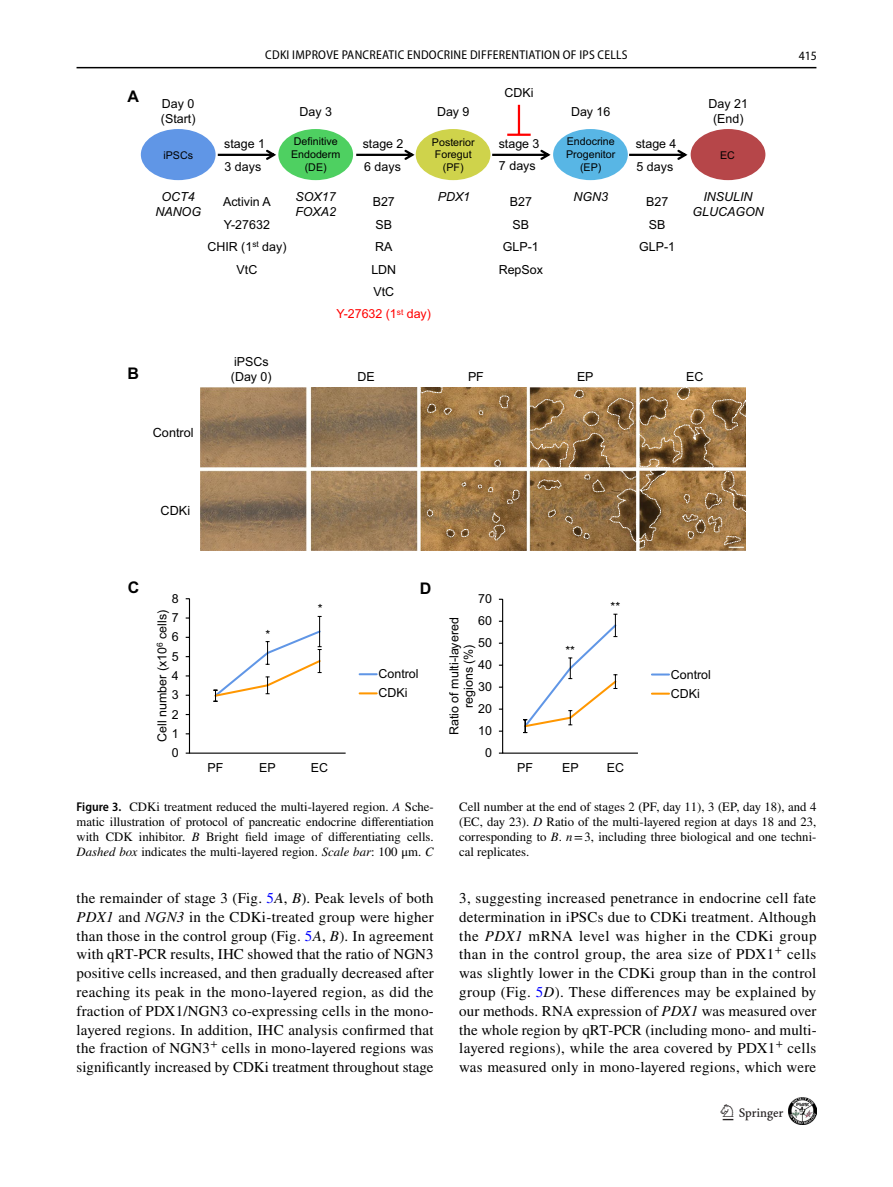
<style>
.page{position:relative;width:893px;height:1187px;background:#fff}
.page>*{position:absolute;margin:0;border:0;box-sizing:border-box;transform-origin:0 0}
.t1{font:22.5px "Springnew";color:#231f20}
.t2{font:16.05px "Arial Bold MT3";color:#000}
.t3{font:15px/18.8px "STIX";letter-spacing:.005em;color:#000;text-align:justify}
.t4{font:12.75px/15px "STIX";color:#000;text-align:justify}
.t5{font:12.75px "Myriad Pro Semi Cn 3";letter-spacing:.02em;color:#000}
.t6{font:semi-condensed 12.75px "Myriad Pro";color:#000}
.t7{font:12.6px "Arial MT3";color:#000}
.t8{font:12.45px/22.5px "Arial MT3";color:#000;text-align:center}
.t9{font:12.45px/15px "Arial Italic MT3";color:#000;text-align:center}
.t10{font:12.45px "Arial MT3";color:#f00}
.t11{font:10.65px/12.8px "Arial MT3";color:#000;text-align:center}
.s1{font-family:"Myriad Pro";font-weight:600;font-stretch:semi-condensed}
.s2{font-style:italic}
.s3{color:#00f}
</style>
<div class="page">
<hr style="left:77px;top:67px;width:739px;height:1px;background:#000">
<img style="left:201px;top:387px;width:545px;height:163px">
<svg style="left:360px;top:673px;width:17px;height:2px"></svg>
<svg style="left:360px;top:692px;width:17px;height:2px"></svg>
<svg style="left:652px;top:673px;width:17px;height:2px"></svg>
<svg style="left:652px;top:692px;width:17px;height:2px"></svg>
<svg style="left:419px;top:387px;width:327px;height:162px"></svg>
<div style="left:691px;top:129px;width:74px;height:51px;background:#b64649;border-radius:50%"></div>
<div style="left:278px;top:129px;width:75px;height:51px;background:#4ed061;border-radius:50%"></div>
<div style="left:141px;top:129px;width:75px;height:51px;background:#6096e6;border-radius:50%"></div>
<div style="left:416px;top:129px;width:74px;height:51px;background:#cfd34b;border-radius:50%"></div>
<div style="left:553px;top:129px;width:75px;height:51px;background:#58b6e5;border-radius:50%"></div>
<hr style="left:518px;top:105px;width:2px;height:30px;background:#f00">
<hr style="left:507px;top:134px;width:24px;height:2px;background:#f00">
<hr style="left:189px;top:598px;width:1px;height:155px;background:#000">
<hr style="left:189px;top:752px;width:157px;height:1px;background:#000">
<svg style="left:213px;top:616px;width:109px;height:85px"></svg>
<hr style="left:502px;top:599px;width:1px;height:154px;background:#000">
<hr style="left:503px;top:752px;width:135px;height:1px;background:#000">
<svg style="left:523px;top:613px;width:95px;height:120px"></svg>
<svg style="left:218px;top:150px;width:58px;height:10px"></svg>
<svg style="left:356px;top:150px;width:59px;height:10px"></svg>
<svg style="left:492px;top:150px;width:58px;height:10px"></svg>
<svg style="left:629px;top:150px;width:58px;height:10px"></svg>
<img style="left:789px;top:1097px;width:27px;height:27px">
<p class="t2" style="left:128px;top:85px;width:13px">A</p>
<p class="t2" style="left:128px;top:362px;width:13px">B</p>
<p class="t5" style="left:265px;top:48px;width:364px">CDKI IMPROVE PANCREATIC ENDOCRINE DIFFERENTIATION OF IPS CELLS</p>
<p class="t6" style="left:799px;top:49px;width:20px">415</p>
<p class="t8" style="left:504px;top:82px;width:31px">CDKi</p>
<p class="t8" style="left:161px;top:96px;width:36px;line-height:15px;text-align:left">Day 0 (Start)</p>
<p class="t8" style="left:299px;top:100px;width:34px">Day 3</p>
<p class="t8" style="left:571px;top:100px;width:41px">Day 16</p>
<p class="t8" style="left:709px;top:96px;width:41px;line-height:15px">Day 21 (End)</p>
<p class="t8" style="left:437px;top:100px;width:34px">Day 9</p>
<p class="t11" style="left:163px;top:148px;width:31px">iPSCs</p>
<p class="t11" style="left:291px;top:135px;width:51px">Definitive<br>Endoderm (DE)</p>
<p class="t11" style="left:432px;top:135px;width:44px">Posterior<br>Foregut (PF)</p>
<p class="t11" style="left:566px;top:135px;width:51px">Endocrine<br>Progenitor (EP)</p>
<p class="t8" style="left:224px;top:133px;width:42px">stage 1</p>
<p class="t8" style="left:499px;top:133px;width:42px">stage 3</p>
<p class="t8" style="left:363px;top:133px;width:42px">stage 2</p>
<p class="t8" style="left:636px;top:133px;width:42px">stage 4</p>
<p class="t8" style="left:224px;top:155px;width:38px">3 days</p>
<p class="t8" style="left:364px;top:155px;width:38px">6 days</p>
<p class="t8" style="left:499px;top:154px;width:38px">7 days</p>
<p class="t8" style="left:637px;top:155px;width:38px">5 days</p>
<p class="t9" style="left:155px;top:190px;width:47px">OCT4<br>NANOG</p>
<p class="t9" style="left:295px;top:190px;width:42px;text-align:left">SOX17<br>FOXA2</p>
<p class="t9" style="left:438px;top:190px;width:34px">PDX1</p>
<p class="t9" style="left:573px;top:190px;width:36px">NGN3</p>
<p class="t8" style="left:207px;top:190px;width:81px">Activin A<br>Y-27632<br>CHIR (1<sup>st</sup> day)<br>VtC</p>
<p class="t8" style="left:371px;top:190px;width:26px">B27<br>SB<br>RA<br>LDN<br>VtC</p>
<p class="t8" style="left:499px;top:190px;width:46px">B27<br>SB<br>GLP-1<br>RepSox</p>
<p class="t8" style="left:639px;top:190px;width:38px">B27<br>SB<br>GLP-1</p>
<p class="t10" style="left:337px;top:305px;width:96px">Y-27632 (1<sup>st</sup> day)</p>
<p class="t11" style="left:720px;top:148px;width:16px">EC</p>
<p class="t9" style="left:692px;top:190px;width:73px">INSULIN<br>GLUCAGON</p>
<p class="t8" style="left:231px;top:354px;width:42px;line-height:15px;text-align:left">iPSCs (Day 0)</p>
<p class="t8" style="left:358px;top:365px;width:19px">DE</p>
<p class="t8" style="left:577px;top:365px;width:18px">EP</p>
<p class="t8" style="left:686px;top:365px;width:19px">EC</p>
<p class="t8" style="left:468px;top:365px;width:17px">PF</p>
<p class="t7" style="left:153px;top:423px;width:42px">Control</p>
<p class="t7" style="left:161px;top:501px;width:31px">CDKi</p>
<p class="t2" style="left:128px;top:576px;width:13px">C</p>
<p class="t2" style="left:420px;top:577px;width:13px">D</p>
<p class="t8" style="left:172px;top:587px;width:8px">8</p>
<p class="t8" style="left:318px;top:597px;width:6px">*</p>
<p class="t8" style="left:478px;top:587px;width:15px">70</p>
<p class="t8" style="left:610px;top:595px;width:11px">**</p>
<p class="t8" style="left:151px;top:742px;width:134px;rotate:-90deg">C e l l n mu reb 01x ( <sup>6</sup> cells)</p>
<p class="t8" style="left:172px;top:606px;width:8px">7</p>
<p class="t8" style="left:172px;top:625px;width:8px">6</p>
<p class="t8" style="left:172px;top:645px;width:8px">5</p>
<p class="t8" style="left:172px;top:664px;width:8px">4</p>
<p class="t8" style="left:172px;top:683px;width:8px">3</p>
<p class="t8" style="left:172px;top:702px;width:8px">2</p>
<p class="t8" style="left:172px;top:722px;width:8px">1</p>
<p class="t8" style="left:265px;top:622px;width:6px">*</p>
<p class="t8" style="left:378px;top:664px;width:42px;line-height:19px;text-align:left">Control<br>CDKi</p>
<p class="t8" style="left:478px;top:609px;width:15px">60</p>
<p class="t8" style="left:447px;top:735px;width:119px;line-height:14.2px;rotate:-90deg">Ratio of multi-layered regions (%)</p>
<p class="t8" style="left:478px;top:631px;width:15px">50</p>
<p class="t8" style="left:478px;top:653px;width:15px">40</p>
<p class="t8" style="left:478px;top:675px;width:15px">30</p>
<p class="t8" style="left:478px;top:697px;width:15px">20</p>
<p class="t8" style="left:478px;top:719px;width:15px">10</p>
<p class="t8" style="left:565px;top:638px;width:11px">**</p>
<p class="t8" style="left:671px;top:664px;width:42px;line-height:19.2px;text-align:left">Control<br>CDKi</p>
<p class="t8" style="left:172px;top:741px;width:8px">0</p>
<p class="t8" style="left:485px;top:741px;width:8px">0</p>
<p class="t8" style="left:208px;top:756px;width:17px">PF</p>
<p class="t8" style="left:259px;top:756px;width:18px">EP</p>
<p class="t8" style="left:311px;top:756px;width:19px">EC</p>
<p class="t8" style="left:517px;top:756px;width:17px">PF</p>
<p class="t8" style="left:562px;top:756px;width:18px">EP</p>
<p class="t8" style="left:607px;top:756px;width:19px">EC</p>
<p class="t4" style="left:77px;top:800px;width:359px"><span class="s1">Figure 3.</span> CDKi treatment reduced the multi-layered region. <span class="s2">A</span> Sche&shy;matic illustration of protocol of pancreatic endocrine differentiation with CDK inhibitor. <span class="s2">B</span> Bright field image of differentiating cells.<br><span class="s2">Dashed box</span> indicates the multi-layered region. <span class="s2">Scale bar</span>: 100 μm. <span class="s2">C</span></p>
<p class="t4" style="left:459px;top:800px;width:359px">Cell number at the end of stages 2 (PF, day 11), 3 (EP, day 18), and 4 (EC, day 23). <span class="s2">D</span> Ratio of the multi-layered region at days 18 and 23, corresponding to <span class="s2">B</span>. <span class="s2">n</span>=3, including three biological and one techni&shy;cal replicates.</p>
<p class="t3" style="left:77px;top:889px;width:359px">the remainder of stage 3 (Fig. <span class="s3">5</span><span class="s2">A</span>, <span class="s2">B</span>). Peak levels of both <span class="s2">PDX1</span> and <span class="s2">NGN3</span> in the CDKi-treated group were higher than those in the control group (Fig. <span class="s3">5</span><span class="s2">A</span>, <span class="s2">B</span>). In agreement with qRT-PCR results, IHC showed that the ratio of NGN3 positive cells increased, and then gradually decreased after reaching its peak in the mono-layered region, as did the fraction of PDX1/NGN3 co-expressing cells in the mono&shy;layered regions. In addition, IHC analysis confirmed that the fraction of NGN3<sup>+</sup> cells in mono-layered regions was significantly increased by CDKi treatment throughout stage</p>
<p class="t3" style="left:459px;top:889px;width:359px">3, suggesting increased penetrance in endocrine cell fate determination in iPSCs due to CDKi treatment. Although the <span class="s2">PDX1</span> mRNA level was higher in the CDKi group than in the control group, the area size of PDX1<sup>+</sup> cells was slightly lower in the CDKi group than in the control group (Fig. <span class="s3">5</span><span class="s2">D</span>). These differences may be explained by our methods. RNA expression of <span class="s2">PDX1</span> was measured over the whole region by qRT-PCR (including mono- and multi&shy;layered regions), while the area covered by PDX1<sup>+</sup> cells was measured only in mono-layered regions, which were</p>
<h1 class="t1" style="left:723px;top:1104px;width:62px">1 3</h1>
</div>
